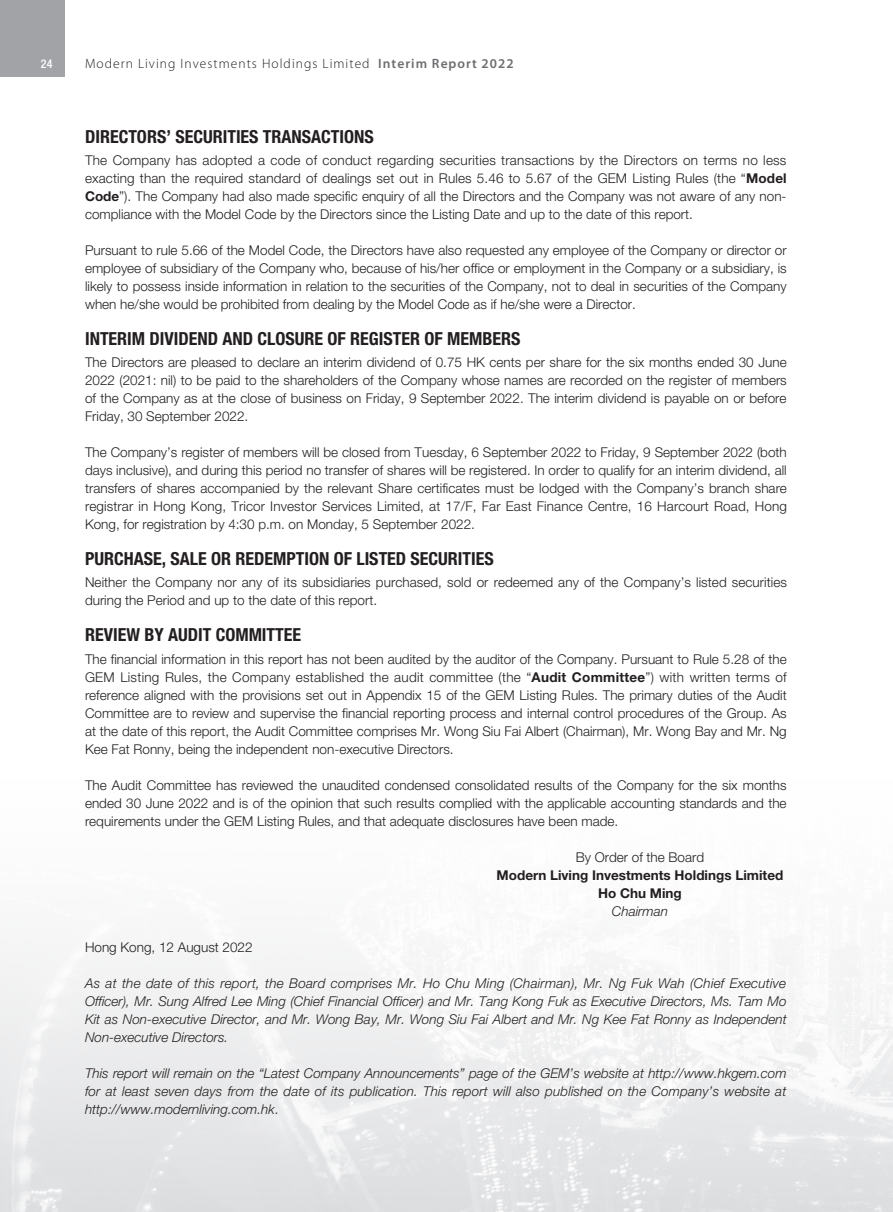
<style>
.page{position:relative;width:893px;height:1212px;background:#fff}
.page>*{position:absolute;margin:0;border:0;box-sizing:border-box;transform-origin:0 0}
._01_H1{font:700 condensed 18px "Helvetica Neue LT Std";color:#231f20}
._00_txt{font:300 13.5px/18px "Helvetica Neue LT Std";color:#231f20;text-align:justify}
._00_txt-2{font:italic 300 13.5px/18px "Helvetica Neue LT Std";color:#231f20;text-align:justify}
.t1{font:300 13.5px "Myriad Pro";letter-spacing:.075em;color:#231f20}
._00_txt-3{font:700 13.5px "Helvetica Neue LT Std";color:#231f20}
.t2{font:500 condensed 12px "Helvetica Neue LT Std";color:#fff}
.s1{font-weight:600;color:#6c6d70}
.s2{font-weight:700}
</style>
<div class="page">
<div style="left:0;top:0;width:65px;height:77px;background:#a1a3a6"></div>
<p class="t2" style="left:41px;top:57px;width:13px">24</p>
<p class="t1" style="left:85px;top:56px;width:430px">Modern Living Investments Holdings Limited <span class="s1">Interim Report 2022</span></p>
<p class="_01_H1" style="left:85px;top:125px;width:290px">DIRECTORS’ SECURITIES TRANSACTIONS</p>
<p class="_00_txt" style="left:85px;top:151px;width:703px">The Company has adopted a code of conduct regarding securities transactions by the Directors on terms no less exacting than the required standard of dealings set out in Rules 5.46 to 5.67 of the GEM Listing Rules (the “<span class="s2">Model Code</span>”). The Company had also made specific enquiry of all the Directors and the Company was not aware of any non&shy;compliance with the Model Code by the Directors since the Listing Date and up to the date of this report.</p>
<p class="_00_txt" style="left:85px;top:241px;width:703px">Pursuant to rule 5.66 of the Model Code, the Directors have also requested any employee of the Company or director or employee of subsidiary of the Company who, because of his/her office or employment in the Company or a subsidiary, is likely to possess inside information in relation to the securities of the Company, not to deal in securities of the Company when he/she would be prohibited from dealing by the Model Code as if he/she were a Director.</p>
<p class="_01_H1" style="left:85px;top:327px;width:437px">INTERIM DIVIDEND AND CLOSURE OF REGISTER OF MEMBERS</p>
<p class="_00_txt" style="left:85px;top:353px;width:703px">The Directors are pleased to declare an interim dividend of 0.75 HK cents per share for the six months ended 30 June 2022 (2021: nil) to be paid to the shareholders of the Company whose names are recorded on the register of members of the Company as at the close of business on Friday, 9 September 2022. The interim dividend is payable on or before Friday, 30 September 2022.</p>
<p class="_00_txt" style="left:85px;top:443px;width:703px">The Company’s register of members will be closed from Tuesday, 6 September 2022 to Friday, 9 September 2022 (both days inclusive), and during this period no transfer of shares will be registered. In order to qualify for an interim dividend, all transfers of shares accompanied by the relevant Share certificates must be lodged with the Company’s branch share registrar in Hong Kong, Tricor Investor Services Limited, at 17/F, Far East Finance Centre, 16 Harcourt Road, Hong Kong, for registration by 4:30 p.m. on Monday, 5 September 2022.</p>
<p class="_01_H1" style="left:85px;top:548px;width:410px">PURCHASE, SALE OR REDEMPTION OF LISTED SECURITIES</p>
<p class="_00_txt" style="left:85px;top:573px;width:703px">Neither the Company nor any of its subsidiaries purchased, sold or redeemed any of the Company’s listed securities during the Period and up to the date of this report.</p>
<p class="_01_H1" style="left:85px;top:624px;width:218px">REVIEW BY AUDIT COMMITTEE</p>
<p class="_00_txt" style="left:85px;top:649px;width:703px">The financial information in this report has not been audited by the auditor of the Company. Pursuant to Rule 5.28 of the GEM Listing Rules, the Company established the audit committee (the “<span class="s2">Audit Committee</span>”) with written terms of reference aligned with the provisions set out in Appendix 15 of the GEM Listing Rules. The primary duties of the Audit Committee are to review and supervise the financial reporting process and internal control procedures of the Group. As at the date of this report, the Audit Committee comprises Mr. Wong Siu Fai Albert (Chairman), Mr. Wong Bay and Mr. Ng Kee Fat Ronny, being the independent non-executive Directors.</p>
<p class="_00_txt" style="left:85px;top:775px;width:703px">The Audit Committee has reviewed the unaudited condensed consolidated results of the Company for the six months ended 30 June 2022 and is of the opinion that such results complied with the applicable accounting standards and the requirements under the GEM Listing Rules, and that adequate disclosures have been made.</p>
<p class="_00_txt" style="left:576px;top:847px;width:130px">By Order of the Board</p>
<p class="_00_txt-3" style="left:497px;top:866px;width:288px">Modern Living Investments Holdings Limited</p>
<p class="_00_txt-3" style="left:598px;top:884px;width:85px">Ho Chu Ming</p>
<p class="_00_txt-2" style="left:612px;top:902px;width:58px">Chairman</p>
<p class="_00_txt" style="left:85px;top:937px;width:169px">Hong Kong, 12 August 2022</p>
<p class="_00_txt-2" style="left:85px;top:974px;width:703px">As at the date of this report, the Board comprises Mr. Ho Chu Ming (Chairman), Mr. Ng Fuk Wah (Chief Executive Officer), Mr. Sung Alfred Lee Ming (Chief Financial Officer) and Mr. Tang Kong Fuk as Executive Directors, Ms. Tam Mo Kit as Non-executive Director, and Mr. Wong Bay, Mr. Wong Siu Fai Albert and Mr. Ng Kee Fat Ronny as Independent Non-executive Directors.</p>
<p class="_00_txt-2" style="left:85px;top:1064px;width:703px">This report will remain on the “Latest Company Announcements” page of the GEM’s website at http://www.hkgem.com for at least seven days from the date of its publication. This report will also published on the Company’s website at http://www.modernliving.com.hk.</p>
</div>
